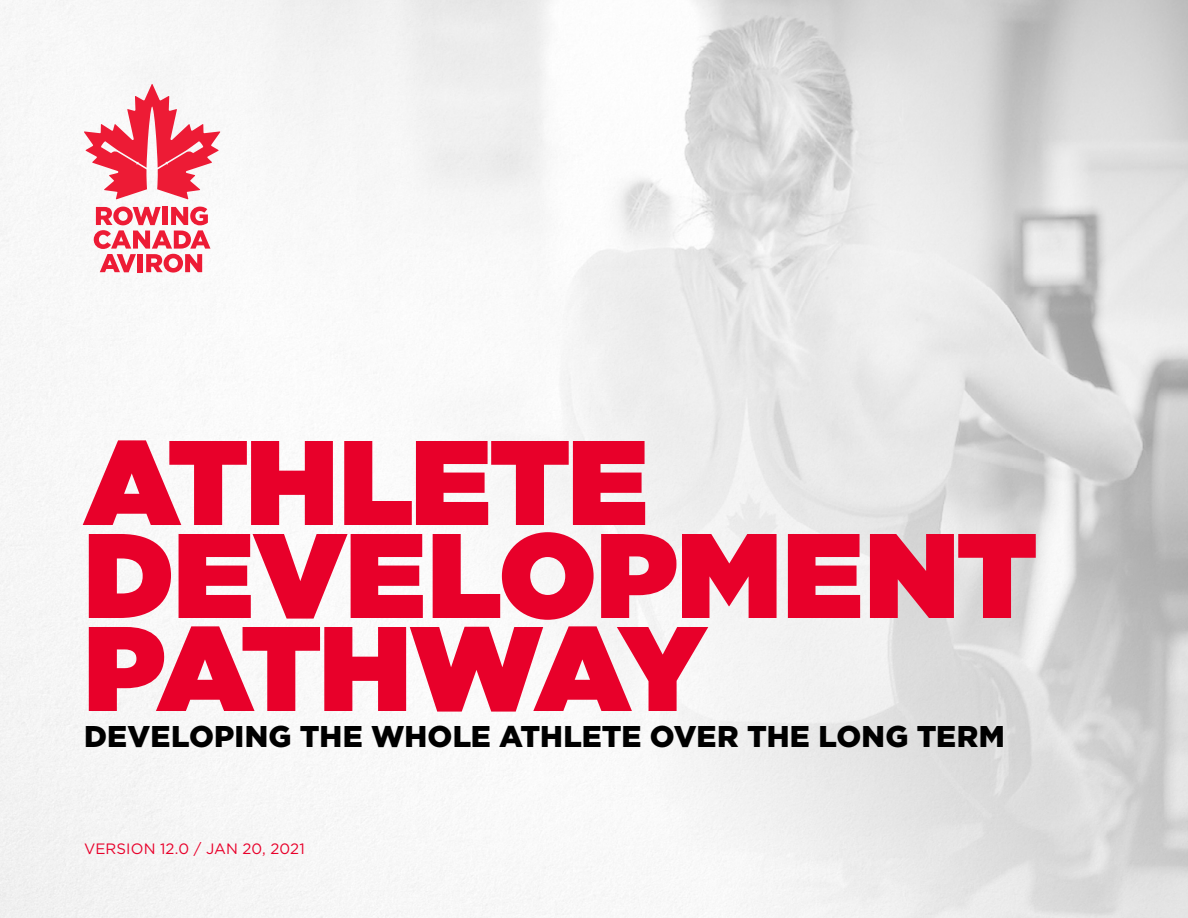
<style>
.page{position:relative;width:1188px;height:918px;background:#fff}
.page>*{position:absolute;margin:0;border:0;box-sizing:border-box;transform-origin:0 0}
.t1{font:900 120px/93px "Gotham";letter-spacing:-.015em;color:#e8002a}
.t2{font:900 30px "Gotham";letter-spacing:.005em;color:#000}
.t3{font:15px "Gotham";letter-spacing:.005em;color:#e8002a}
</style>
<div class="page">
<img style="left:0;top:0;width:1188px;height:918px">
<svg style="left:84px;top:84px;width:136px;height:115px"></svg>
<svg style="left:94px;top:207px;width:116px;height:66px"></svg>
<h1 class="t1" style="left:84px;top:434px;width:955px">ATHLETE<br>DEVELOPMENT<br>PATHWAY</h1>
<p class="t2" style="left:84px;top:716px;width:922px">DEVELOPING THE WHOLE ATHLETE OVER THE LONG TERM</p>
<p class="t3" style="left:84px;top:839px;width:222px">VERSION 12.0 / JAN 20, 2021</p>
</div>
